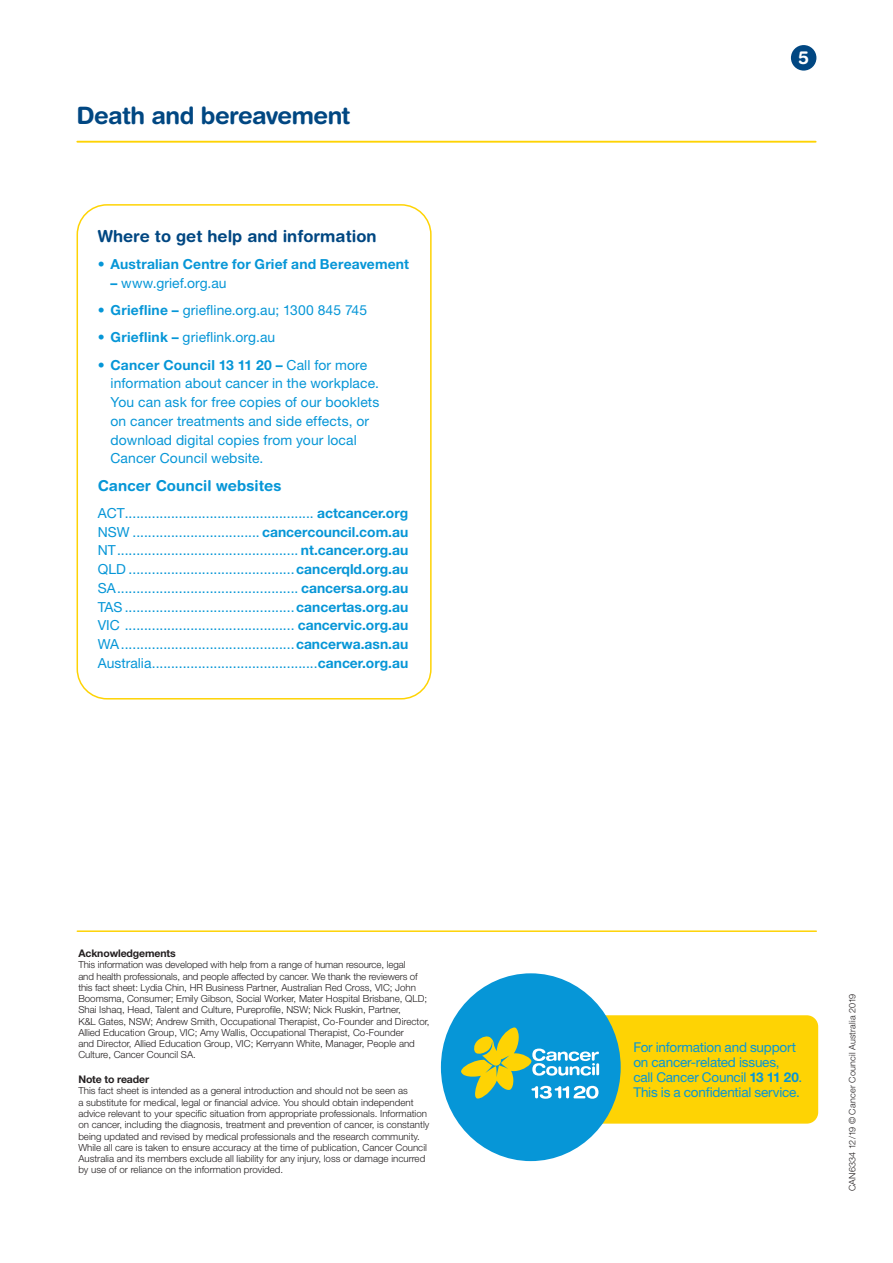
<style>
.page{position:relative;width:893px;height:1263px;background:#fff}
.page>*{position:absolute;margin:0;border:0;box-sizing:border-box;transform-origin:0 0}
.Small_A_Head__title{font:700 24px "Helvetica Rounded LT Std";letter-spacing:-.02em;color:#014782}
.Subtitle{font:700 18px "Helvetica Rounded LT Std";color:#fff}
.Box_Head{font:700 16.5px "Helvetica Rounded LT Std";color:#014782}
.Bullet_Info_Box_copy{font:700 15px "Helvetica Rounded LT Std";letter-spacing:.01em;color:#0696d7}
._5__Box_copy_Bullets{font:13.8px/18.8px "Helvetica Neue LT Std";letter-spacing:.005em;color:#0696d7}
.t1{font:700 13.8px "Helvetica Neue LT Std";letter-spacing:.015em;color:#0696d7}
._13_11_20_box_copy{font:13.5px/15px "Helvetica Neue LT Std";letter-spacing:-.015em;color:#0696d7}
.Acknowledgements_co{font:700 10.5px "Helvetica Neue LT Std";letter-spacing:-.01em;color:#231f20}
.Acknowledgements_co-2{font:300 9.75px/11.2px "Helvetica Neue LT Std";color:#231f20}
.Fine_print{font:300 9px "Helvetica Neue LT Std";letter-spacing:.02em;color:#231f20}
.s1{font-weight:400}
.s2{font-weight:700}
</style>
<div class="page">
<hr style="left:77px;top:141px;width:739px;height:2px;background:#fed304">
<div style="left:791px;top:45px;width:25px;height:26px;background:#014782;border-radius:50%"></div>
<hr style="left:77px;top:930px;width:739px;height:2px;background:#fed304">
<div style="left:472px;top:1015px;width:346px;height:108px;background:#fed304;border-radius:11px"></div>
<div style="left:441px;top:973px;width:180px;height:188px;background:#0696d7;border-radius:50%"></div>
<svg style="left:461px;top:1027px;width:138px;height:72px"></svg>
<div style="left:77px;top:204px;width:355px;height:495px;border:2px solid #fed304;border-radius:30px"></div>
<p class="Small_A_Head__title" style="left:77px;top:101px;width:275px">Death and bereavement</p>
<p class="Box_Head" style="left:98px;top:226px;width:280px">Where to get help and information</p>
<p class="t1" style="left:98px;top:256px;width:313px"><span class="s1">•</span> Australian Centre for Grief and Bereavement</p>
<p class="_5__Box_copy_Bullets" style="left:111px;top:273px;width:118px"><span class="s2">–</span> www.grief.org.au</p>
<p class="_5__Box_copy_Bullets" style="left:98px;top:301px;width:271px">• <span class="s2">Griefline –</span> griefline.org.au; 1300 845 745</p>
<p class="_5__Box_copy_Bullets" style="left:98px;top:328px;width:179px">• <span class="s2">Grieflink –</span> grieflink.org.au</p>
<p class="_5__Box_copy_Bullets" style="left:111px;top:355px;width:270px;text-indent:-13px">• <span class="s2">Cancer Council 13 11 20 –</span> Call for more information about cancer in the workplace.<br>You can ask for free copies of our booklets on cancer treatments and side effects, or download digital copies from your local Cancer Council website.</p>
<p class="Bullet_Info_Box_copy" style="left:98px;top:476px;width:185px">Cancer Council websites</p>
<p class="_5__Box_copy_Bullets" style="left:98px;top:503px;width:312px">ACT................................................. <span class="s2">actcancer.org</span></p>
<p class="_5__Box_copy_Bullets" style="left:98px;top:522px;width:312px">NSW ................................. <span class="s2">cancercouncil.com.au</span></p>
<p class="_5__Box_copy_Bullets" style="left:98px;top:541px;width:312px">NT............................................... <span class="s2">nt.cancer.org.au</span></p>
<p class="_5__Box_copy_Bullets" style="left:98px;top:560px;width:312px">QLD ...........................................<span class="s2">cancerqld.org.au</span></p>
<p class="_5__Box_copy_Bullets" style="left:98px;top:578px;width:312px">SA............................................... <span class="s2">cancersa.org.au</span></p>
<p class="_5__Box_copy_Bullets" style="left:98px;top:597px;width:312px">TAS ............................................<span class="s2">cancertas.org.au</span></p>
<p class="_5__Box_copy_Bullets" style="left:98px;top:616px;width:312px">VIC ............................................ <span class="s2">cancervic.org.au</span></p>
<p class="_5__Box_copy_Bullets" style="left:98px;top:635px;width:312px">WA.............................................<span class="s2">cancerwa.asn.au</span></p>
<p class="_5__Box_copy_Bullets" style="left:98px;top:653px;width:312px">Australia...........................................<span class="s2">cancer.org.au</span></p>
<p class="Acknowledgements_co" style="left:78px;top:947px;width:99px">Acknowledgements</p>
<p class="Acknowledgements_co-2" style="left:78px;top:959px;width:353px">This information was developed with help from a range of human resource, legal<br>and health professionals, and people affected by cancer. We thank the reviewers of this fact sheet: Lydia Chin, HR Business Partner, Australian Red Cross, VIC; John Boomsma, Consumer; Emily Gibson, Social Worker, Mater Hospital Brisbane, QLD; Shai Ishaq, Head, Talent and Culture, Pureprofile, NSW; Nick Ruskin, Partner,<br>K&amp;L Gates, NSW; Andrew Smith, Occupational Therapist, Co-Founder and Director, Allied Education Group, VIC; Amy Wallis, Occupational Therapist, Co-Founder<br>and Director, Allied Education Group, VIC; Kerryann White, Manager, People and Culture, Cancer Council SA.</p>
<p class="Acknowledgements_co" style="left:78px;top:1073px;width:72px">Note to reader</p>
<p class="Acknowledgements_co-2" style="left:78px;top:1085px;width:352px">This fact sheet is intended as a general introduction and should not be seen as<br>a substitute for medical, legal or financial advice. You should obtain independent advice relevant to your specific situation from appropriate professionals. Information on cancer, including the diagnosis, treatment and prevention of cancer, is constantly being updated and revised by medical professionals and the research community.<br>While all care is taken to ensure accuracy at the time of publication, Cancer Council Australia and its members exclude all liability for any injury, loss or damage incurred by use of or reliance on the information provided.</p>
<p class="Subtitle" style="left:798px;top:47px;width:12px">5</p>
<p class="_13_11_20_box_copy" style="left:633px;top:1039px;width:170px">For information and support on cancer-related issues, call Cancer Council <span class="s2">13 11 20</span>.<br>This is a confidential service.</p>
<p class="Fine_print" style="left:847px;top:1191px;width:199px;rotate:-90deg">CAN6334 12/19 © Cancer Council Australia 2019</p>
</div>
